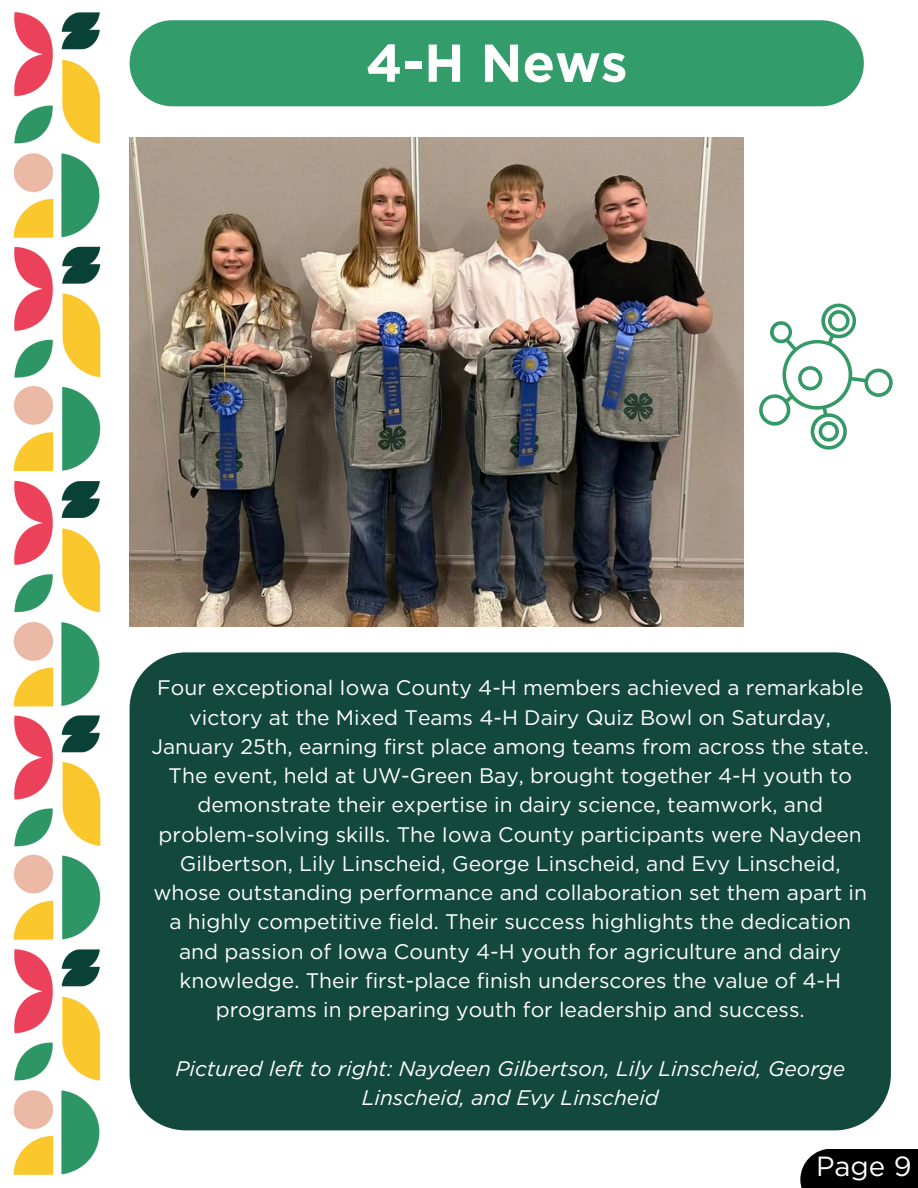
<style>
.page{position:relative;width:918px;height:1188px;background:#fff}
.page>*{position:absolute;margin:0;border:0;box-sizing:border-box;transform-origin:0 0}
.t1{font:700 53.1px "Gotham";color:#fff}
.t2{font:27.75px "Gotham";color:#fff}
.t3{font:21px/29.2px "Gotham";color:#fff;text-align:center}
.t4{font:italic 21px/29.2px "Gotham";color:#fff;text-align:center}
</style>
<div class="page">
<div style="left:800px;top:1149px;width:118px;height:39px;background:#000"></div>
<img style="left:13px;top:12px;width:88px;height:1163px">
<div style="left:130px;top:652px;width:761px;height:478px;background:#13483c;border-radius:56px"></div>
<div style="left:130px;top:20px;width:734px;height:86px;background:#339c6b"></div>
<img style="left:130px;top:138px;width:614px;height:488px">
<svg style="left:759px;top:304px;width:134px;height:146px"></svg>
<p class="t1" style="left:366px;top:31px;width:263px">4-H News</p>
<p class="t3" style="left:152px;top:673px;width:719px">Four exceptional Iowa County 4-H members achieved a remarkable victory at the Mixed Teams 4-H Dairy Quiz Bowl on Saturday, January 25th, earning first place among teams from across the state.<br>The event, held at UW-Green Bay, brought together 4-H youth to demonstrate their expertise in dairy science, teamwork, and problem-solving skills. The Iowa County participants were Naydeen Gilbertson, Lily Linscheid, George Linscheid, and Evy Linscheid, whose outstanding performance and collaboration set them apart in a highly competitive field. Their success highlights the dedication and passion of Iowa County 4-H youth for agriculture and dairy knowledge. Their first-place finish underscores the value of 4-H programs in preparing youth for leadership and success.</p>
<h1 class="t4" style="left:175px;top:1053px;width:671px">Pictured left to right: Naydeen Gilbertson, Lily Linscheid, George<br>Linscheid, and Evy Linscheid</h1>
<p class="t2" style="left:816px;top:1150px;width:97px">Page 9</p>
</div>
